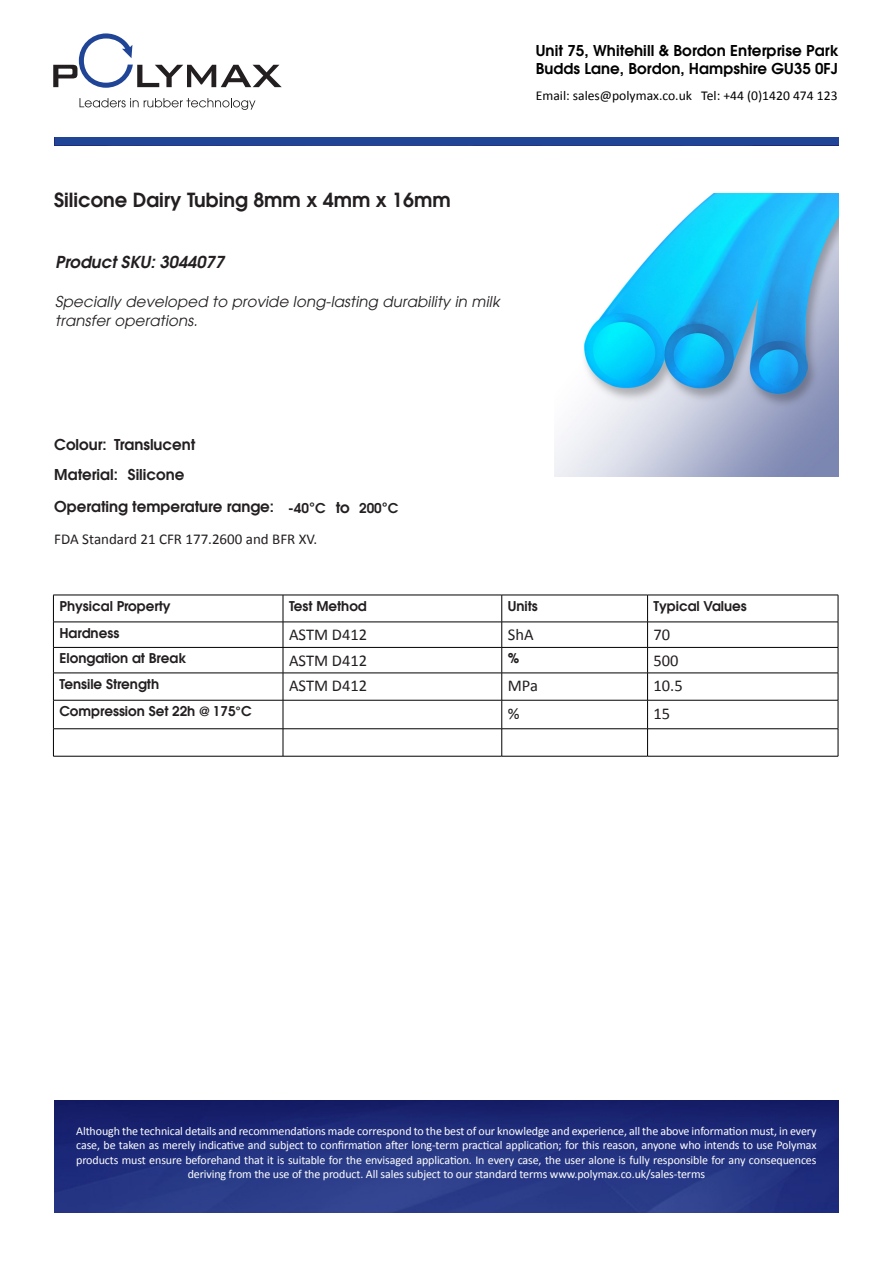
<style>
.page{position:relative;width:893px;height:1263px;background:#fff}
.page>*{position:absolute;margin:0;border:0;box-sizing:border-box;transform-origin:0 0}
.t1{font:600 19.5px "Avant Garde LT";color:#231f20}
.t2{font:16.5px "Calibri";color:#231f20}
.t3{font:italic 600 16.5px "Avant Garde LT";color:#231f20}
.t4{font:italic 15px/19.5px "Avant Garde LT";color:#231f20}
.t5{font:600 15px "Avant Garde LT";letter-spacing:.005em;color:#000}
.t6{font:600 15px "Avant Garde LT";color:#231f20}
.t7{font:15px "Calibri";color:#231f20}
.t8{font:600 13.5px "Avant Garde LT";color:#231f20}
.t9{font:13.5px "Calibri";color:#000}
.t10{font:12px/14.4px "Calibri";letter-spacing:-.01em;color:#fff;text-align:center}
.s1{font-size:15px}
</style>
<div class="page">
<img style="left:54px;top:137px;width:785px;height:9px">
<img style="left:54px;top:1101px;width:785px;height:111px">
<svg style="left:79px;top:98px;width:176px;height:12px"></svg>
<svg style="left:53px;top:33px;width:229px;height:55px"></svg>
<div style="left:55px;top:138px;width:783px;height:7px;background:#204596"></div>
<img style="left:555px;top:193px;width:283px;height:284px">
<hr style="left:53px;top:595px;width:230px;height:1px;background:#000">
<hr style="left:283px;top:595px;width:219px;height:1px;background:#000">
<hr style="left:502px;top:595px;width:146px;height:1px;background:#000">
<hr style="left:648px;top:595px;width:190px;height:1px;background:#000">
<hr style="left:53px;top:622px;width:230px;height:1px;background:#000">
<hr style="left:283px;top:622px;width:219px;height:1px;background:#000">
<hr style="left:502px;top:622px;width:146px;height:1px;background:#000">
<hr style="left:648px;top:622px;width:190px;height:1px;background:#000">
<hr style="left:53px;top:647px;width:230px;height:1px;background:#000">
<hr style="left:283px;top:647px;width:219px;height:1px;background:#000">
<hr style="left:502px;top:647px;width:146px;height:1px;background:#000">
<hr style="left:648px;top:647px;width:190px;height:1px;background:#000">
<hr style="left:53px;top:673px;width:230px;height:1px;background:#000">
<hr style="left:283px;top:673px;width:219px;height:1px;background:#000">
<hr style="left:502px;top:673px;width:146px;height:1px;background:#000">
<hr style="left:648px;top:673px;width:190px;height:1px;background:#000">
<hr style="left:53px;top:700px;width:230px;height:1px;background:#000">
<hr style="left:283px;top:700px;width:219px;height:1px;background:#000">
<hr style="left:502px;top:700px;width:146px;height:1px;background:#000">
<hr style="left:648px;top:700px;width:190px;height:1px;background:#000">
<hr style="left:53px;top:728px;width:230px;height:1px;background:#000">
<svg style="left:53px;top:595px;width:1px;height:161px"></svg>
<hr style="left:283px;top:728px;width:219px;height:1px;background:#000">
<svg style="left:283px;top:595px;width:1px;height:161px"></svg>
<hr style="left:502px;top:728px;width:146px;height:1px;background:#000">
<svg style="left:501px;top:595px;width:1px;height:161px"></svg>
<hr style="left:648px;top:728px;width:190px;height:1px;background:#000">
<svg style="left:647px;top:595px;width:1px;height:161px"></svg>
<svg style="left:838px;top:595px;width:1px;height:161px"></svg>
<hr style="left:53px;top:756px;width:230px;height:1px;background:#000">
<hr style="left:502px;top:756px;width:146px;height:1px;background:#000">
<hr style="left:283px;top:756px;width:219px;height:1px;background:#000">
<hr style="left:648px;top:756px;width:190px;height:1px;background:#000">
<p class="t5" style="left:536px;top:41px;width:304px">Unit 75, Whitehill &amp; Bordon Enterprise Park</p>
<p class="t5" style="left:536px;top:59px;width:304px">Budds Lane, Bordon, Hampshire GU35 0FJ</p>
<p class="t9" style="left:536px;top:87px;width:303px">Email: sales@polymax.co.uk Tel: +44 (0)1420 474 123</p>
<p class="t1" style="left:54px;top:187px;width:398px">Silicone Dairy Tubing 8mm x 4mm x 16mm</p>
<p class="t3" style="left:55px;top:251px;width:174px">ProductSKU:3044077</p>
<p class="t4" style="left:55px;top:292px;width:449px">Specially developed to provide long-lasting durability in milk transfer operations.</p>
<p class="t6" style="left:54px;top:434px;width:54px">Colour:</p>
<p class="t6" style="left:54px;top:465px;width:65px">Material:</p>
<p class="t6" style="left:114px;top:434px;width:83px">Translucent</p>
<p class="t6" style="left:128px;top:465px;width:58px">Silicone</p>
<p class="t6" style="left:54px;top:496px;width:221px">Operating temperature range:</p>
<p class="t7" style="left:54px;top:530px;width:265px">FDA Standard 21 CFR 177.2600 and BFR XV.</p>
<p class="t8" style="left:288px;top:499px;width:39px">-40<span class="s1">°</span>C</p>
<p class="t6" style="left:336px;top:498px;width:16px">to</p>
<p class="t8" style="left:359px;top:499px;width:41px">200<span class="s1">°</span>C</p>
<p class="t8" style="left:59px;top:597px;width:113px">Physical Property</p>
<p class="t8" style="left:289px;top:597px;width:79px">Test Method</p>
<p class="t8" style="left:508px;top:597px;width:31px">Units</p>
<p class="t8" style="left:654px;top:597px;width:95px">Typical Values</p>
<p class="t8" style="left:59px;top:624px;width:61px">Hardness</p>
<p class="t2" style="left:289px;top:624px;width:80px">ASTM D412</p>
<p class="t2" style="left:508px;top:624px;width:27px">ShA</p>
<p class="t2" style="left:654px;top:624px;width:18px">70</p>
<p class="t8" style="left:59px;top:650px;width:128px">Elongation at Break</p>
<p class="t2" style="left:289px;top:650px;width:80px">ASTM D412</p>
<p class="t8" style="left:508px;top:650px;width:13px">%</p>
<p class="t2" style="left:654px;top:650px;width:27px">500</p>
<p class="t8" style="left:59px;top:675px;width:101px">Tensile Strength</p>
<p class="t2" style="left:289px;top:675px;width:80px">ASTM D412</p>
<p class="t2" style="left:508px;top:675px;width:32px">MPa</p>
<p class="t2" style="left:654px;top:675px;width:31px">10.5</p>
<p class="t8" style="left:59px;top:702px;width:194px">Compression Set 22h @ 175°C</p>
<p class="t2" style="left:508px;top:703px;width:13px">%</p>
<p class="t2" style="left:654px;top:703px;width:18px">15</p>
<p class="t10" style="left:76px;top:1124px;width:742px">Although the technical details and recommendations made correspond to the best of our knowledge and experience, all the above information must, in every case, be taken as merely indicative and subject to confirmation after long-term practical application; for this reason, anyone who intends to use Polymax products must ensure beforehand that it is suitable for the envisaged application. In every case, the user alone is fully responsible for any consequences deriving from the use of the product. All sales subject to our standard terms www.polymax.co.uk/sales-terms</p>
</div>
